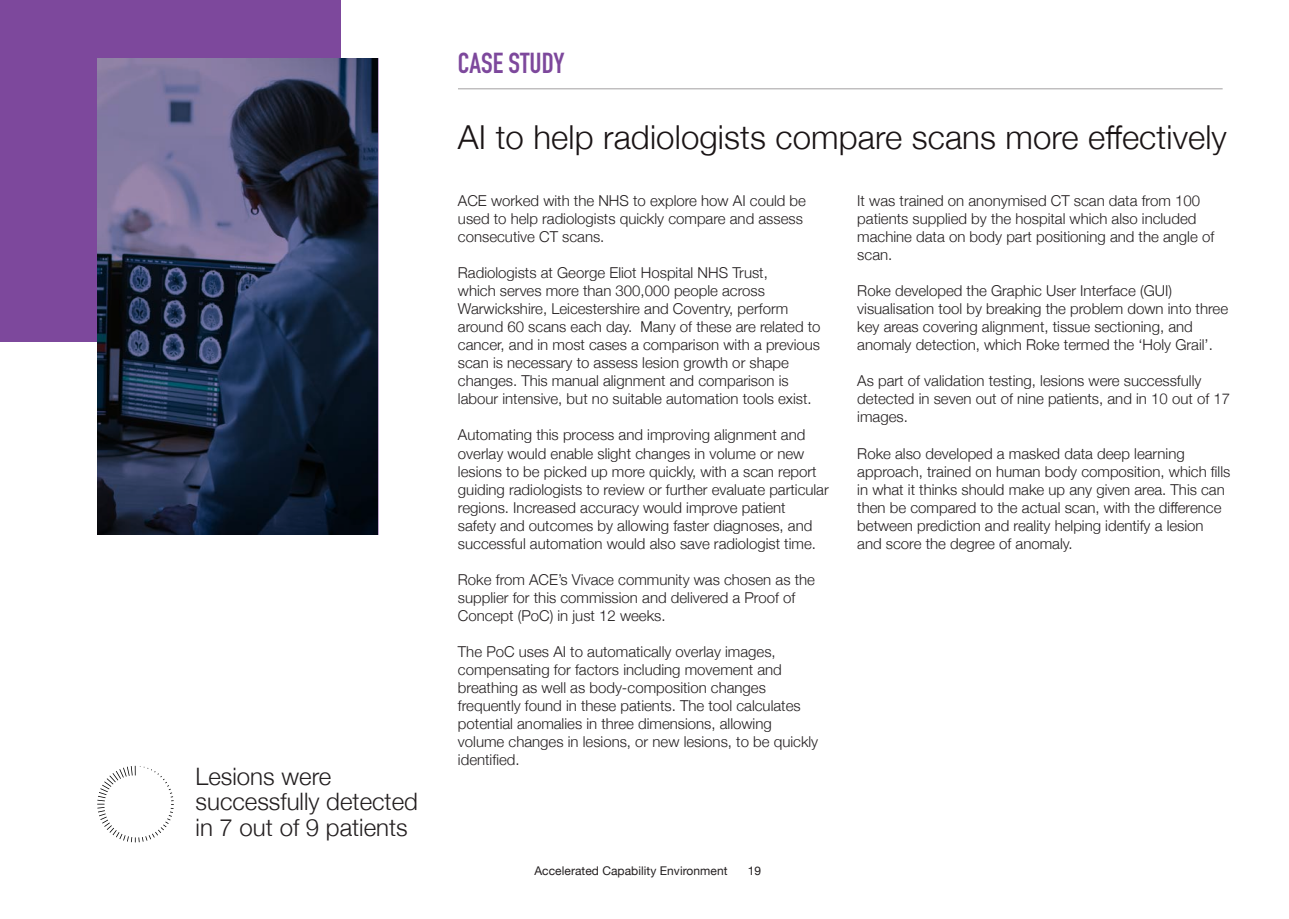
<style>
.page{position:relative;width:1289px;height:919px;background:#fff}
.page>*{position:absolute;margin:0;border:0;box-sizing:border-box;transform-origin:0 0}
.t1{font:300 33px "Helvetica Neue";letter-spacing:.005em;color:#1a1415}
.t2{font:700 28.5px "DIN Condensed";color:#7d489c}
.t3{font:300 24px/25.5px "Helvetica Neue";color:#231f20}
.t4{font:300 15px/18px "Helvetica Neue";color:#231f20}
.t5{font:12px "Helvetica Neue";letter-spacing:.005em;color:#231f20}
</style>
<div class="page">
<div style="left:0;top:0;width:340px;height:341px;background:#7d489c"></div>
<svg style="left:97px;top:58px;width:281px;height:477px;background:#313852"></svg>
<svg style="left:97px;top:765px;width:77px;height:77px"></svg>
<hr style="left:458px;top:88px;width:764px;height:1px;background:#231f20">
<p class="t3" style="left:196px;top:761px;width:224px">Lesions were successfully detected in 7 out of 9 patients</p>
<p class="t2" style="left:458px;top:44px;width:108px">CASE STUDY</p>
<p class="t1" style="left:458px;top:110px;width:770px">AI to help radiologists compare scans more effectively</p>
<p class="t4" style="left:458px;top:191px;width:349px">ACE worked with the NHS to explore how AI could be used to help radiologists quickly compare and assess consecutive CT scans.</p>
<p class="t4" style="left:458px;top:263px;width:364px">Radiologists at George Eliot Hospital NHS Trust,<br>which serves more than 300,000 people across Warwickshire, Leicestershire and Coventry, perform around 60 scans each day. Many of these are related to cancer, and in most cases a comparison with a previous scan is necessary to assess lesion growth or shape changes. This manual alignment and comparison is labour intensive, but no suitable automation tools exist.</p>
<p class="t4" style="left:458px;top:425px;width:372px">Automating this process and improving alignment and overlay would enable slight changes in volume or new lesions to be picked up more quickly, with a scan report guiding radiologists to review or further evaluate particular regions. Increased accuracy would improve patient<br>safety and outcomes by allowing faster diagnoses, and successful automation would also save radiologist time.</p>
<p class="t4" style="left:458px;top:569px;width:358px">Roke from ACE’s Vivace community was chosen as the supplier for this commission and delivered a Proof of<br>Concept (PoC) in just 12 weeks.</p>
<p class="t4" style="left:458px;top:641px;width:362px">The PoC uses AI to automatically overlay images, compensating for factors including movement and breathing as well as body-composition changes frequently found in these patients. The tool calculates potential anomalies in three dimensions, allowing volume changes in lesions, or new lesions, to be quickly identified.</p>
<p class="t4" style="left:857px;top:191px;width:358px">It was trained on anonymised CT scan data from 100 patients supplied by the hospital which also included machine data on body part positioning and the angle of scan.</p>
<p class="t4" style="left:857px;top:281px;width:372px">Roke developed the Graphic User Interface (GUI) visualisation tool by breaking the problem down into three key areas covering alignment, tissue sectioning, and anomaly detection, which Roke termed the ‘Holy Grail’.</p>
<p class="t4" style="left:857px;top:371px;width:374px">As part of validation testing, lesions were successfully detected in seven out of nine patients, and in 10 out of 17 images.</p>
<p class="t4" style="left:857px;top:443px;width:374px">Roke also developed a masked data deep learning approach, trained on human body composition, which fills in what it thinks should make up any given area. This can then be compared to the actual scan, with the difference between prediction and reality helping identify a lesion and score the degree of anomaly.</p>
<p class="t5" style="left:534px;top:862px;width:194px">Accelerated Capability Environment</p>
<p class="t5" style="left:748px;top:862px;width:15px">19</p>
</div>
